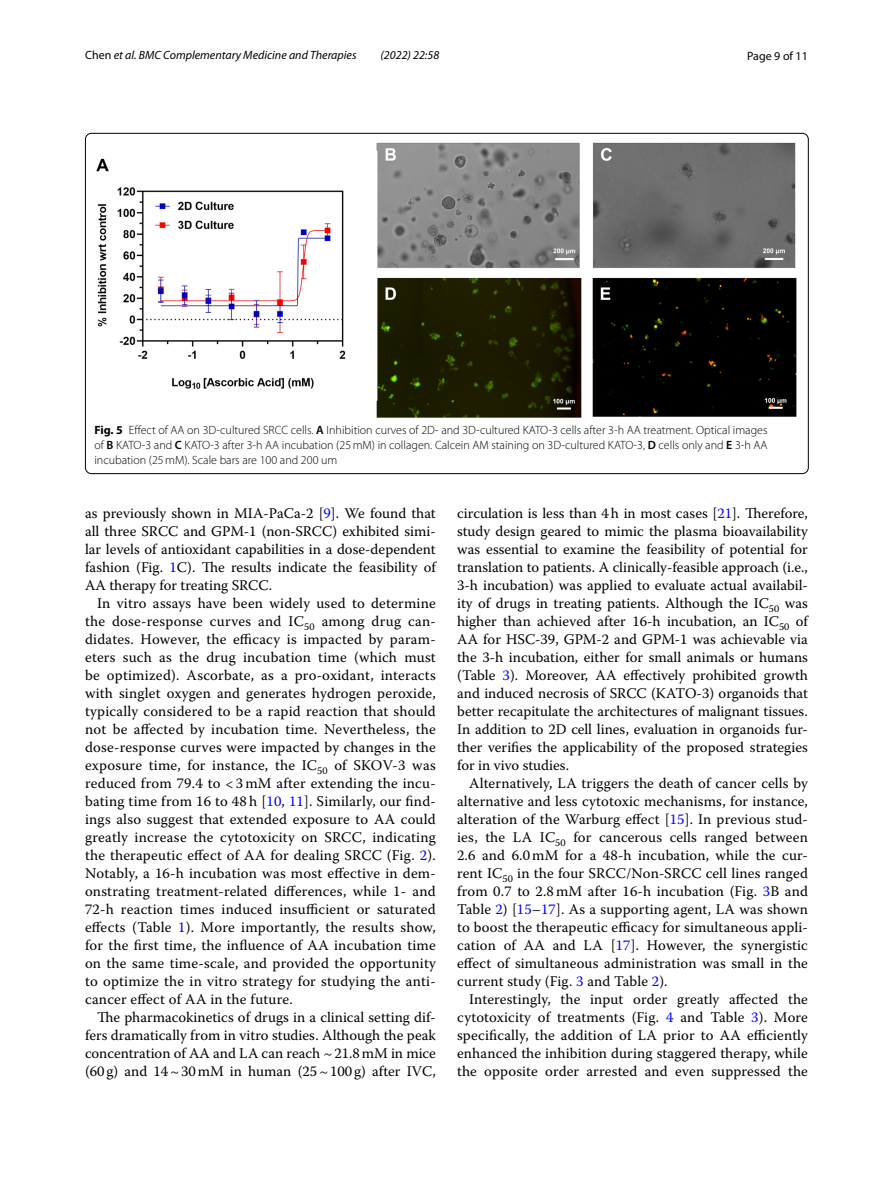
<style>
.page{position:relative;width:893px;height:1187px;background:#fff}
.page>*{position:absolute;margin:0;border:0;box-sizing:border-box;transform-origin:0 0}
.t1{font:14.7px/18px "Warnock Pro";letter-spacing:.01em;color:#000;text-align:justify}
.t2{font:300 12px/15px "Myriad Pro";color:#000;text-align:justify}
.t3{font:italic 12px "Myriad Pro";color:#000}
.t4{font:12px "Myriad Pro";color:#000}
.s1{font-style:normal}
.s2{font-weight:700}
.s3{font-weight:600}
.s4{color:#00f}
</style>
<div class="page">
<img style="left:97px;top:142px;width:700px;height:276px">
<p class="t3" style="left:85px;top:48px;width:273px"><span class="s1">Chen</span> et al. BMC Complementary Medicine and Therapies</p>
<p class="t3" style="left:381px;top:48px;width:60px">(2022) 22:58</p>
<p class="t4" style="left:747px;top:48px;width:62px">Page 9 of 11</p>
<p class="t2" style="left:94px;top:423px;width:675px"><span class="s2">Fig. 5</span> Effect of AA on 3D-cultured SRCC cells. <span class="s3">A</span> Inhibition curves of 2D- and 3D-cultured KATO-3 cells after 3-h AA treatment. Optical images of <span class="s3">B</span> KATO-3 and <span class="s3">C</span> KATO-3 after 3-h AA incubation (25mM) in collagen. Calcein AM staining on 3D-cultured KATO-3, <span class="s3">D</span> cells only and <span class="s3">E</span> 3-h AA incubation (25mM). Scale bars are 100 and 200 um</p>
<p class="t1" style="left:85px;top:504px;width:352px">as previously shown in MIA-PaCa-2 [<span class="s4">9</span>]. We found that all three SRCC and GPM-1 (non-SRCC) exhibited simi&shy;lar levels of antioxidant capabilities in a dose-dependent fashion (Fig. <span class="s4">1</span>C). The results indicate the feasibility of AA therapy for treating SRCC.</p>
<p class="t1" style="left:85px;top:594px;width:352px;text-indent:12px">In vitro assays have been widely used to determine the dose-response curves and IC<sub>50</sub> among drug can&shy;didates. However, the efficacy is impacted by param&shy;eters such as the drug incubation time (which must be optimized). Ascorbate, as a pro-oxidant, interacts with singlet oxygen and generates hydrogen peroxide, typically considered to be a rapid reaction that should not be affected by incubation time. Nevertheless, the dose-response curves were impacted by changes in the exposure time, for instance, the IC<sub>50</sub> of SKOV-3 was reduced from 79.4 to &lt; 3 mM after extending the incu&shy;bating time from 16 to 48 h [<span class="s4">10</span>, <span class="s4">11</span>]. Similarly, our find&shy;ings also suggest that extended exposure to AA could greatly increase the cytotoxicity on SRCC, indicating the therapeutic effect of AA for dealing SRCC (Fig. <span class="s4">2</span>).<br>Notably, a 16-h incubation was most effective in dem&shy;onstrating treatment-related differences, while 1- and 72-h reaction times induced insufficient or saturated effects (Table <span class="s4">1</span>). More importantly, the results show, for the first time, the influence of AA incubation time on the same time-scale, and provided the opportunity to optimize the in vitro strategy for studying the anti&shy;cancer effect of AA in the future.</p>
<p class="t1" style="left:85px;top:1008px;width:352px;text-indent:12px">The pharmacokinetics of drugs in a clinical setting dif&shy;fers dramatically from in vitro studies. Although the peak concentration of AA and LA can reach ~21.8mM in mice (60g) and 14~30mM in human (25~100g) after IVC,</p>
<p class="t1" style="left:457px;top:504px;width:352px">circulation is less than 4h in most cases [<span class="s4">21</span>]. Therefore, study design geared to mimic the plasma bioavailability was essential to examine the feasibility of potential for translation to patients. A clinically-feasible approach (i.e., 3-h incubation) was applied to evaluate actual availabil&shy;ity of drugs in treating patients. Although the IC<sub>50</sub> was higher than achieved after 16-h incubation, an IC<sub>50</sub> of AA for HSC-39, GPM-2 and GPM-1 was achievable via the 3-h incubation, either for small animals or humans (Table <span class="s4">3</span>). Moreover, AA effectively prohibited growth and induced necrosis of SRCC (KATO-3) organoids that better recapitulate the architectures of malignant tissues.<br>In addition to 2D cell lines, evaluation in organoids fur&shy;ther verifies the applicability of the proposed strategies for in vivo studies.</p>
<p class="t1" style="left:457px;top:774px;width:352px;text-indent:12px">Alternatively, LA triggers the death of cancer cells by alternative and less cytotoxic mechanisms, for instance, alteration of the Warburg effect [<span class="s4">15</span>]. In previous stud&shy;ies, the LA IC<sub>50</sub> for cancerous cells ranged between 2.6 and 6.0 mM for a 48-h incubation, while the cur&shy;rent IC<sub>50</sub> in the four SRCC/Non-SRCC cell lines ranged from 0.7 to 2.8 mM after 16-h incubation (Fig. <span class="s4">3</span>B and Table <span class="s4">2</span>) [<span class="s4">15</span>–<span class="s4">17</span>]. As a supporting agent, LA was shown to boost the therapeutic efficacy for simultaneous appli&shy;cation of AA and LA [<span class="s4">17</span>]. However, the synergistic effect of simultaneous administration was small in the current study (Fig. <span class="s4">3</span> and Table <span class="s4">2</span>).</p>
<p class="t1" style="left:457px;top:990px;width:352px;text-indent:12px">Interestingly, the input order greatly affected the cytotoxicity of treatments (Fig. <span class="s4">4</span> and Table <span class="s4">3</span>). More specifically, the addition of LA prior to AA efficiently enhanced the inhibition during staggered therapy, while the opposite order arrested and even suppressed the</p>
</div>
